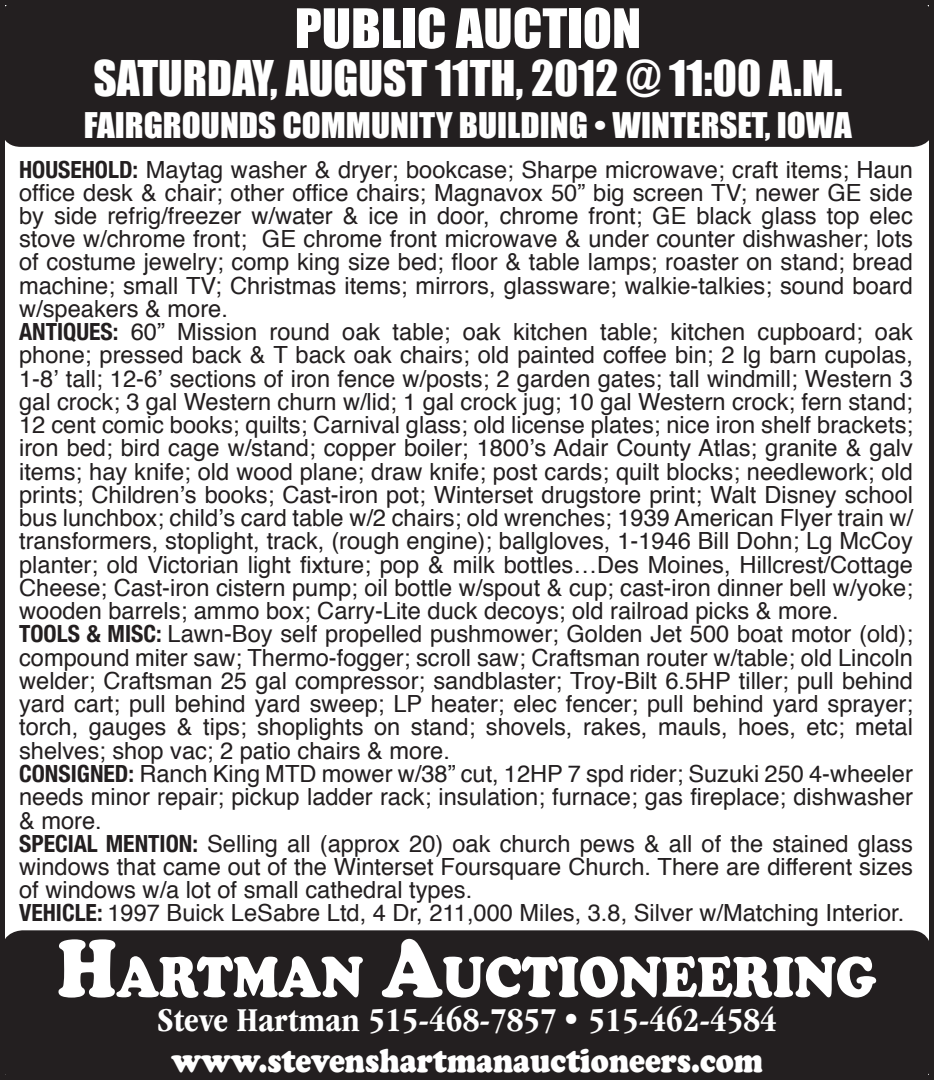
<style>
.page{position:relative;width:934px;height:1080px;background:#fff}
.page>*{position:absolute;margin:0;border:0;box-sizing:border-box;transform-origin:0 0}
.t1{font:900 59.25px "Cooper";color:#fff;scale:.87 1}
.t2{font:50.25px "Impact";color:#fff;scale:1.07 1}
.t3{font:45.25px "Impact";color:#fff}
.t4{font:700 condensed 34.75px "ITC Garamond Std";color:#fff}
.t5{font:900 34.75px "Cooper";color:#fff;scale:.87 1}
.t6{font:32.5px "Impact";color:#fff;scale:1.08 1}
.t7{font:23.5px/23.2px "Helvetica";color:#231f20}
.s1{font-family:"Helvetica Neue";font-weight:700;font-stretch:condensed}
.s2{font-size:84.75px}
</style>
<div class="page">
<div style="left:0;top:0;width:934px;height:147px;background:#231f20;border-radius:21px"></div>
<div style="left:6px;top:930px;width:922px;height:144px;background:#231f20"></div>
<div style="left:0;top:0;width:934px;height:1080px;border:5px solid #231f20"></div>
<h2 class="t2" style="left:295px;top:-11px;width:325px">PUBLIC AUCTION</h2>
<h3 class="t3" style="left:93px;top:43px;width:750px">SATURDAY, AUGUST 11TH, 2012 @ 11:00 A.M.</h3>
<h3 class="t6" style="left:84px;top:100px;width:712px">FAIRGROUNDS COMMUNITY BUILDING • WINTERSET, IOWA</h3>
<p class="t7" style="left:19px;top:158px;width:895px"><span class="s1">HOUSEHOLD:</span> Maytag washer &amp; dryer; bookcase; Sharpe microwave; craft items; Haun office desk &amp; chair; other office chairs; Magnavox 50” big screen TV; newer GE side by side refrig/freezer w/water &amp; ice in door, chrome front; GE black glass top elec stove w/chrome front; GE chrome front microwave &amp; under counter dishwasher; lots of costume jewelry; comp king size bed; floor &amp; table lamps; roaster on stand; bread machine; small TV; Christmas items; mirrors, glassware; walkie-talkies; sound board w/speakers &amp; more.<br><span class="s1">ANTIQUES:</span> 60” Mission round oak table; oak kitchen table; kitchen cupboard; oak phone; pressed back &amp; T back oak chairs; old painted coffee bin; 2 lg barn cupolas, 1-8’ tall; 12-6’ sections of iron fence w/posts; 2 garden gates; tall windmill; Western 3 gal crock; 3 gal Western churn w/lid; 1 gal crock jug; 10 gal Western crock; fern stand; 12 cent comic books; quilts; Carnival glass; old license plates; nice iron shelf brackets; iron bed; bird cage w/stand; copper boiler; 1800’s Adair County Atlas; granite &amp; galv items; hay knife; old wood plane; draw knife; post cards; quilt blocks; needlework; old prints; Children’s books; Cast-iron pot; Winterset drugstore print; Walt Disney school bus lunchbox; child’s card table w/2 chairs; old wrenches; 1939 American Flyer train w/ transformers, stoplight, track, (rough engine); ballgloves, 1-1946 Bill Dohn; Lg McCoy planter; old Victorian light fixture; pop &amp; milk bottles…Des Moines, Hillcrest/Cottage Cheese; Cast-iron cistern pump; oil bottle w/spout &amp; cup; cast-iron dinner bell w/yoke; wooden barrels; ammo box; Carry-Lite duck decoys; old railroad picks &amp; more.<br><span class="s1">TOOLS &amp; MISC:</span> Lawn-Boy self propelled pushmower; Golden Jet 500 boat motor (old); compound miter saw; Thermo-fogger; scroll saw; Craftsman router w/table; old Lincoln welder; Craftsman 25 gal compressor; sandblaster; Troy-Bilt 6.5HP tiller; pull behind yard cart; pull behind yard sweep; LP heater; elec fencer; pull behind yard sprayer; torch, gauges &amp; tips; shoplights on stand; shovels, rakes, mauls, hoes, etc; metal shelves; shop vac; 2 patio chairs &amp; more.<br><span class="s1">CONSIGNED:</span> Ranch King MTD mower w/38” cut, 12HP 7 spd rider; Suzuki 250 4-wheeler needs minor repair; pickup ladder rack; insulation; furnace; gas fireplace; dishwasher &amp; more.<br><span class="s1">SPECIAL MENTION:</span> Selling all (approx 20) oak church pews &amp; all of the stained glass windows that came out of the Winterset Foursquare Church. There are different sizes of windows w/a lot of small cathedral types.<br><span class="s1">VEHICLE:</span> 1997 Buick LeSabre Ltd, 4 Dr, 211,000 Miles, 3.8, Silver w/Matching Interior.</p>
<h1 class="t1" style="left:58px;top:942px;width:943px"><span class="s2">H</span>ARTMAN <span class="s2">A</span>UCTIONEERING</h1>
<h3 class="t4" style="left:157px;top:1001px;width:621px">Steve Hartman 515-468-7857 • 515-462-4584</h3>
<h3 class="t5" style="left:171px;top:1040px;width:681px">www.stevenshartmanauctioneers.com</h3>
</div>
